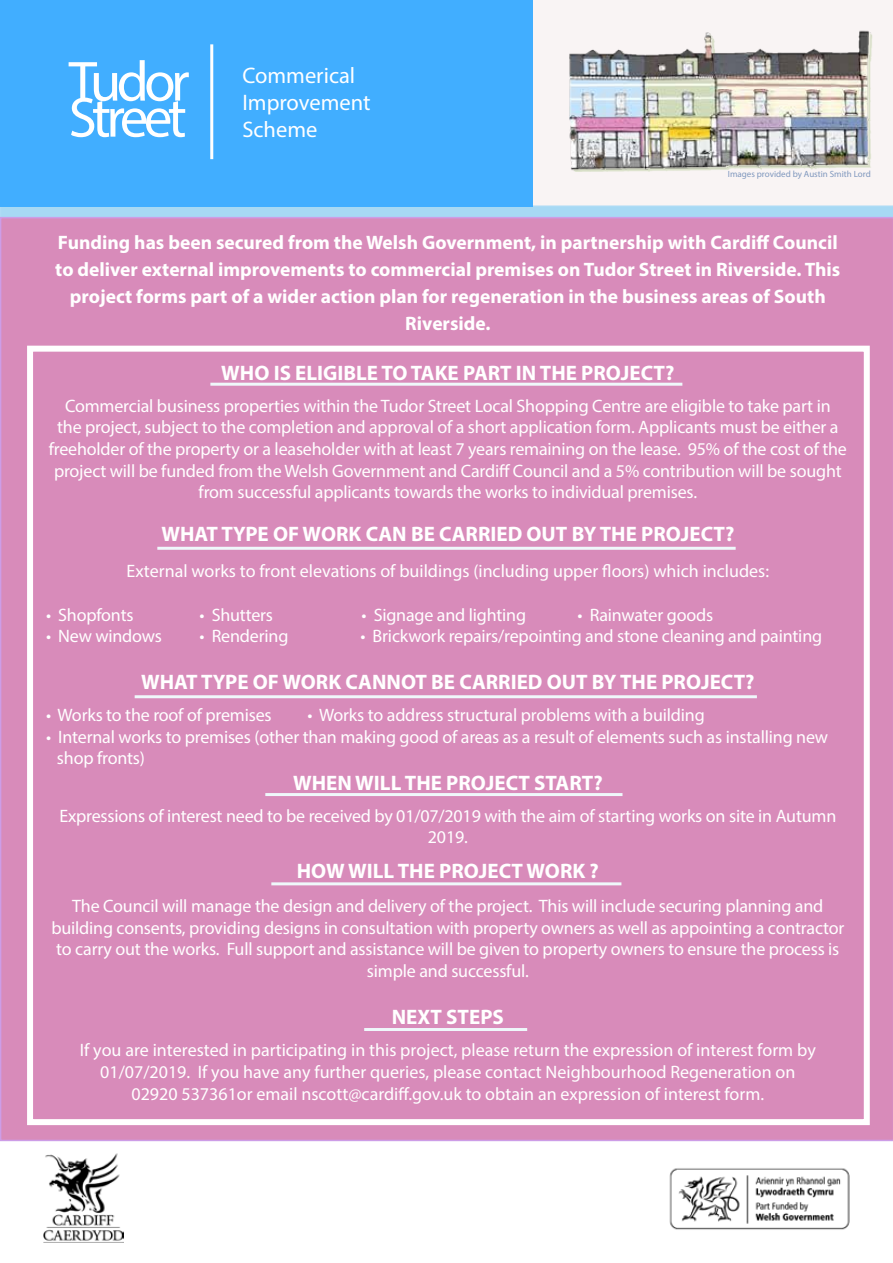
<style>
.page{position:relative;width:893px;height:1263px;background:#fff}
.page>*{position:absolute;margin:0;border:0;box-sizing:border-box;transform-origin:0 0}
.t1{font:57px "Myriad Pro";letter-spacing:-.08em;color:#fff}
.t2{font:22.5px/27px "Myriad Pro";color:#fff}
.t3{font:700 21px "Myriad Pro";color:#fff}
.t4{font:700 19.5px/27px "Myriad Pro";color:#fff;text-align:center}
.t5{font:18px/21.6px "Myriad Pro";letter-spacing:-.01em;color:#fff;text-align:center}
.t6{font:9px "Myriad Pro";color:#8098be}
</style>
<div class="page">
<div style="left:531px;top:0;width:362px;height:206px;background:#f9f4f4"></div>
<img style="left:569px;top:30px;width:303px;height:142px">
<svg style="left:0;top:205px;width:893px;height:12px;background:#a3d6f4"></svg>
<div style="left:0;top:217px;width:893px;height:924px;background:#d88bba"></div>
<div style="left:0;top:0;width:533px;height:206px;background:#41aeff"></div>
<hr style="left:210px;top:44px;width:3px;height:115px;background:#fff">
<img style="left:669px;top:1168px;width:181px;height:62px">
<img style="left:43px;top:1153px;width:80px;height:90px">
<div style="left:27px;top:346px;width:843px;height:779px;border:6px solid #fff"></div>
<hr style="left:157px;top:547px;width:579px;height:3px;background:#eff8fb">
<hr style="left:210px;top:383px;width:472px;height:3px;background:#eff8fb">
<hr style="left:135px;top:695px;width:622px;height:3px;background:#eff8fb">
<hr style="left:265px;top:793px;width:357px;height:3px;background:#eff8fb">
<hr style="left:271px;top:882px;width:350px;height:3px;background:#eff8fb">
<hr style="left:364px;top:1028px;width:163px;height:3px;background:#eff8fb">
<h1 class="t1" style="left:69px;top:46px;width:123px">Tudor</h1>
<h1 class="t1" style="left:69px;top:82px;width:120px">Street</h1>
<p class="t2" style="left:242px;top:62px;width:130px">Commerical<br>Improvement<br>Scheme</p>
<p class="t6" style="left:728px;top:168px;width:144px">Images provided by Austin Smith Lord</p>
<p class="t4" style="left:55px;top:228px;width:787px">Funding has been secured from the Welsh Government, in partnership with Cardiff Council to deliver external improvements to commercial premises on Tudor Street in Riverside. This project forms part of a wider action plan for regeneration in the business areas of South Riverside.</p>
<p class="t3" style="left:221px;top:359px;width:455px">WHO IS ELIGIBLE TO TAKE PART IN THE PROJECT?</p>
<p class="t5" style="left:49px;top:395px;width:800px">Commercial business properties within the Tudor Street Local Shopping Centre are eligible to take part in<br>the project, subject to the completion and approval of a short application form. Applicants must be either a freeholder of the property or a leaseholder with at least 7 years remaining on the lease. 95% of the cost of the project will be funded from the Welsh Government and Cardiff Council and a 5% contribution will be sought from successful applicants towards the works to individual premises.</p>
<p class="t3" style="left:161px;top:521px;width:574px">WHAT TYPE OF WORK CAN BE CARRIED OUT BY THE PROJECT?</p>
<p class="t5" style="left:127px;top:560px;width:644px">External works to front elevations of buildings (including upper floors) which includes:</p>
<p class="t5" style="left:46px;top:603px;width:89px">• Shopfonts</p>
<p class="t5" style="left:200px;top:603px;width:75px">• Shutters</p>
<p class="t5" style="left:362px;top:603px;width:166px">• Signage and lighting</p>
<p class="t5" style="left:578px;top:603px;width:137px">• Rainwater goods</p>
<p class="t5" style="left:46px;top:625px;width:117px">• New windows</p>
<p class="t5" style="left:200px;top:625px;width:90px">• Rendering</p>
<p class="t5" style="left:360px;top:625px;width:463px">• Brickwork repairs/repointing and stone cleaning and painting</p>
<p class="t3" style="left:141px;top:668px;width:615px">WHAT TYPE OF WORK CANNOT BE CARRIED OUT BY THE PROJECT?</p>
<p class="t5" style="left:46px;top:704px;width:227px">• Works to the roof of premises</p>
<p class="t5" style="left:308px;top:704px;width:399px">• Works to address structural problems with a building</p>
<p class="t5" style="left:57px;top:726px;width:773px;text-align:left;text-indent:-11px">• Internal works to premises (other than making good of areas as a result of elements such as installing new shop fronts)</p>
<p class="t3" style="left:293px;top:769px;width:311px">WHEN WILL THE PROJECT START?</p>
<p class="t5" style="left:59px;top:804px;width:778px">Expressions of interest need to be received by 01/07/2019 with the aim of starting works on site in Autumn<br>2019.</p>
<p class="t3" style="left:297px;top:857px;width:304px">HOW WILL THE PROJECT WORK ?</p>
<p class="t5" style="left:51px;top:895px;width:794px">The Council will manage the design and delivery of the project. This will include securing planning and building consents, providing designs in consultation with property owners as well as appointing a contractor to carry out the works. Full support and assistance will be given to property owners to ensure the process is simple and successful.</p>
<p class="t3" style="left:392px;top:1003px;width:114px">NEXT STEPS</p>
<p class="t5" style="left:80px;top:1039px;width:737px;line-height:22px">If you are interested in participating in this project, please return the expression of interest form by<br>01/07/2019. If you have any further queries, please contact Neighbourhood Regeneration on<br>02920 537361or email nscott@cardiff.gov.uk to obtain an expression of interest form.</p>
</div>
